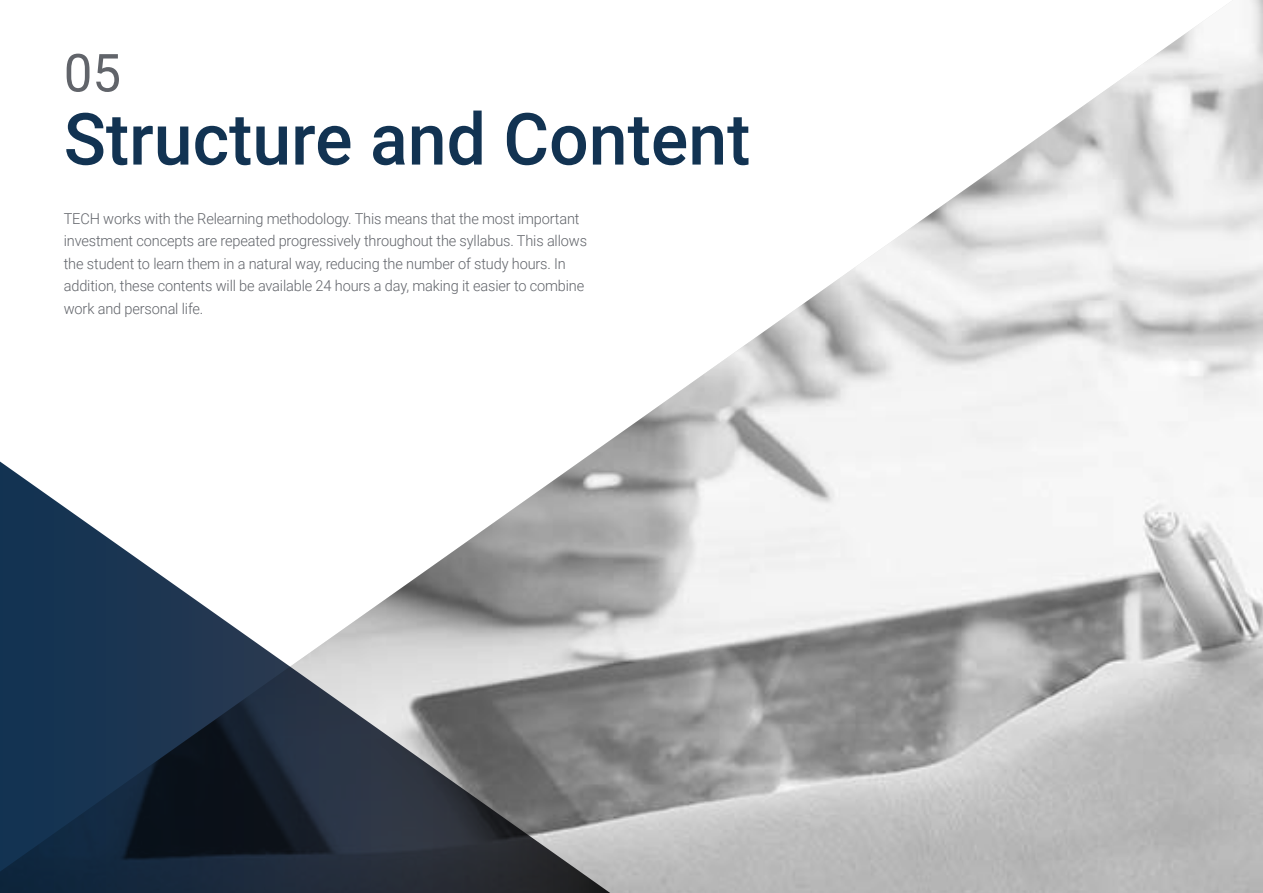
<style>
.page{position:relative;width:1263px;height:893px;background:#fff}
.page>*{position:absolute;margin:0;border:0;box-sizing:border-box;transform-origin:0 0}
.t1{font:500 72px "Roboto";color:#123352}
.t2{font:52.5px "Roboto";color:#61646a}
.t3{font:300 15px/22.5px "Roboto";letter-spacing:-.01em;color:#61646a}
</style>
<div class="page">
<img style="left:602px;top:0;width:661px;height:893px">
<svg style="left:0;top:446px;width:640px;height:447px"></svg>
<h2 class="t2" style="left:64px;top:36px;width:59px">05</h2>
<h1 class="t1" style="left:64px;top:89px;width:688px">Structure and Content</h1>
<p class="t3" style="left:64px;top:207px;width:525px">TECH works with the Relearning methodology. This means that the most important investment concepts are repeated progressively throughout the syllabus. This allows the student to learn them in a natural way, reducing the number of study hours. In addition, these contents will be available 24 hours a day, making it easier to combine work and personal life.</p>
</div>
